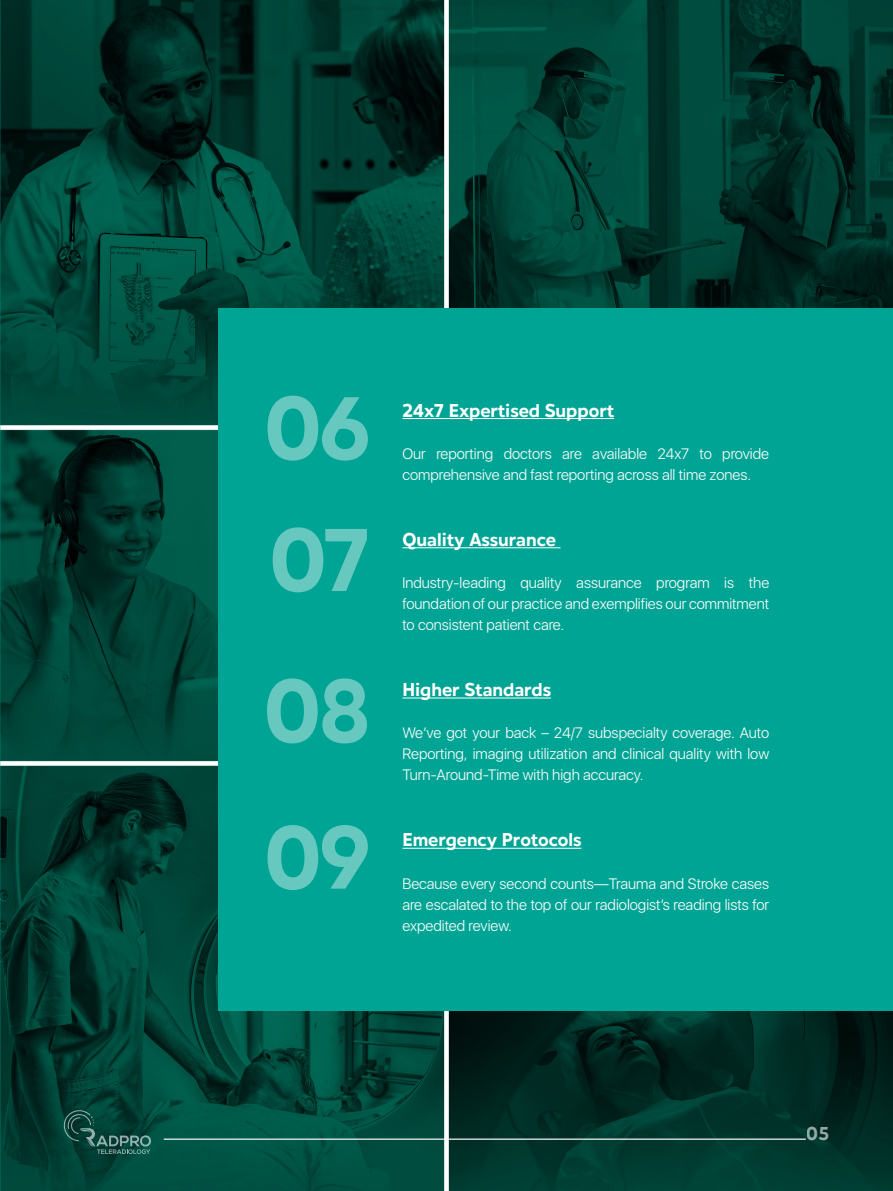
<style>
.page{position:relative;width:893px;height:1191px;background:#fff}
.page>*{position:absolute;margin:0;border:0;box-sizing:border-box;transform-origin:0 0}
.t1{font:700 93px "Hartwell";letter-spacing:-.025em;color:#66c8bf}
.t2{font:700 19.5px "Hartwell";color:#fff}
.t3{font:700 19.5px "Hartwell";color:#939598}
.Paragraph_Regular{font:300 15px/21px "SFUI Display";color:#fff;text-align:justify}
</style>
<div class="page">
<img style="left:0;top:0;width:893px;height:1191px">
<div style="left:219px;top:308px;width:674px;height:703px;background:#00a494"></div>
<hr style="left:402px;top:418px;width:212px;height:1px;background:#fff">
<hr style="left:402px;top:547px;width:159px;height:1px;background:#fff">
<hr style="left:402px;top:697px;width:149px;height:1px;background:#fff">
<hr style="left:402px;top:847px;width:179px;height:1px;background:#fff">
<svg style="left:62px;top:1108px;width:89px;height:46px;background:#154f45"></svg>
<hr style="left:164px;top:1138px;width:642px;height:2px;background:#c7c8ca">
<h2 class="t1" style="left:265px;top:374px;width:107px">06</h2>
<h2 class="t1" style="left:270px;top:506px;width:102px">07</h2>
<h2 class="t1" style="left:264px;top:657px;width:108px">08</h2>
<h2 class="t1" style="left:265px;top:804px;width:107px">09</h2>
<h4 class="t2" style="left:402px;top:399px;width:213px">24x7 Expertised Support</h4>
<p class="Paragraph_Regular" style="left:402px;top:444px;width:368px">Our reporting doctors are available 24x7 to provide comprehensive and fast reporting across all time zones.</p>
<h4 class="t2" style="left:402px;top:528px;width:155px">Quality Assurance</h4>
<p class="Paragraph_Regular" style="left:402px;top:573px;width:368px">Industry-leading quality assurance program is the foundation of our practice and exemplifies our commitment to consistent patient care.</p>
<h4 class="t2" style="left:402px;top:678px;width:150px">Higher Standards</h4>
<p class="Paragraph_Regular" style="left:402px;top:723px;width:368px">We’ve got your back – 24/7 subspecialty coverage. Auto Reporting, imaging utilization and clinical quality with low Turn-Around-Time with high accuracy.</p>
<h4 class="t2" style="left:402px;top:828px;width:181px">Emergency Protocols</h4>
<p class="Paragraph_Regular" style="left:402px;top:873px;width:368px">Because every second counts—Trauma and Stroke cases are escalated to the top of our radiologist’s reading lists for expedited review.</p>
<h2 class="t3" style="left:807px;top:1122px;width:24px">05</h2>
</div>
